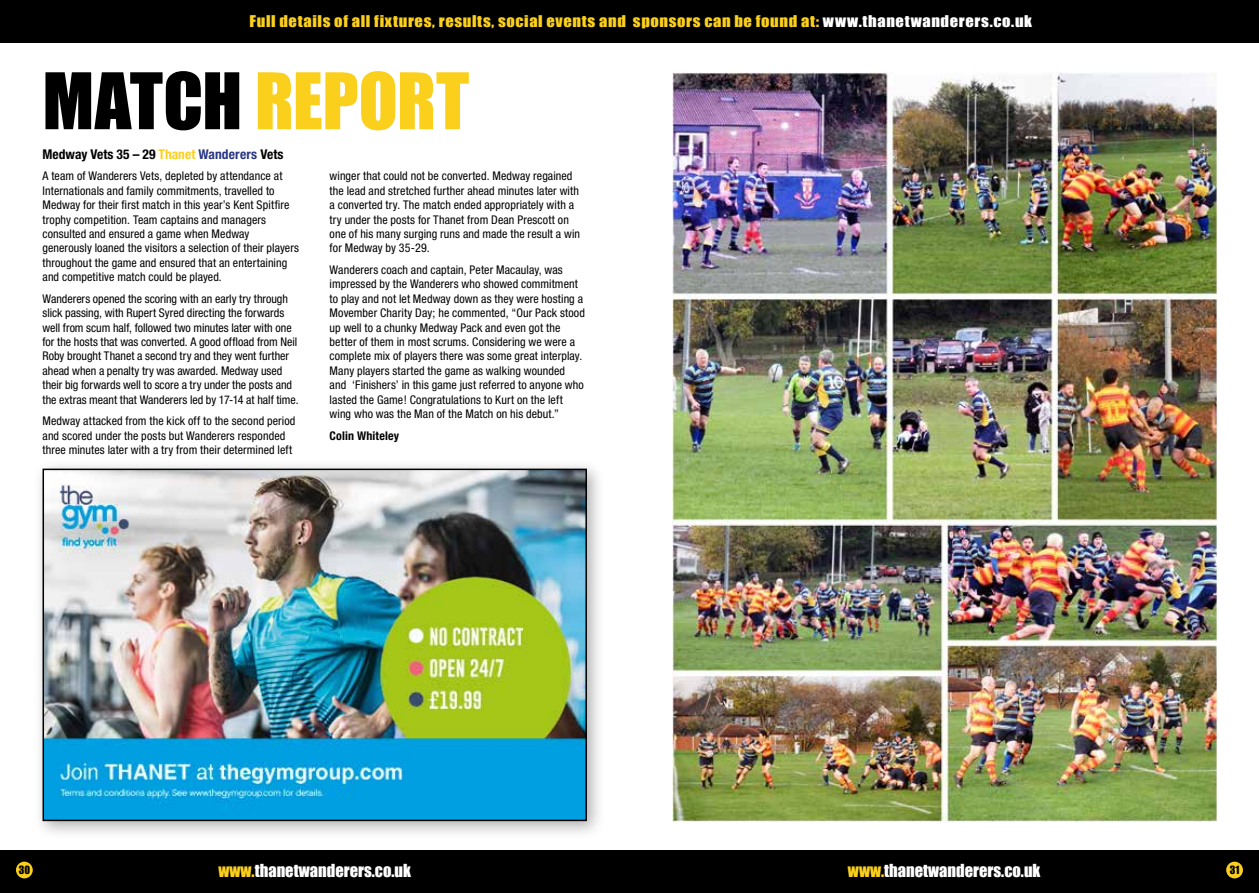
<style>
.page{position:relative;width:1259px;height:893px;background:#fff}
.page>*{position:absolute;margin:0;border:0;box-sizing:border-box;transform-origin:0 0}
.t1{font:72px "Impact";letter-spacing:-.005em;color:#fbd01d}
.t2{font:16.5px "Impact";color:#fff}
.t3{font:14.85px "Impact";letter-spacing:.035em;color:#fbd01d;scale:1.11 1}
.t4{font:700 condensed 13.5px "Helvetica Neue";letter-spacing:.005em;color:#000}
.t5{font:condensed 12px/14.4px "Helvetica Neue";letter-spacing:.005em;color:#000}
.t6{font:700 condensed 12px "Helvetica Neue";letter-spacing:.015em;color:#000}
.t7{font:10.5px "Impact";color:#000}
.s1{color:#fff}
.s2{color:#000}
.s3{color:#fbd01d}
.s4{color:#283583}
</style>
<div class="page">
<div style="left:33px;top:459px;width:573px;height:380px;background:#000;opacity:.31"></div>
<img style="left:46px;top:472px;width:538px;height:346px">
<div style="left:43px;top:469px;width:544px;height:352px;border:2px solid #000"></div>
<img style="left:672px;top:72px;width:544px;height:749px">
<div style="left:0;top:0;width:1259px;height:43px;background:#000"></div>
<div style="left:0;top:850px;width:1259px;height:43px;background:#000"></div>
<div style="left:16px;top:862px;width:17px;height:16px;background:#fbd01d;border-radius:50%"></div>
<div style="left:1226px;top:862px;width:17px;height:16px;background:#fbd01d;border-radius:50%"></div>
<p class="t3" style="left:250px;top:9px;width:706px">Full details of all fixtures, results, social events and sponsors can be found at: <span class="s1">www.thanetwanderers.co.uk</span></p>
<h1 class="t1" style="left:43px;top:45px;width:428px"><span class="s2">MATCH</span> REPORT</h1>
<p class="t4" style="left:43px;top:146px;width:242px">Medway Vets 35 – 29 <span class="s3">Thanet</span> <span class="s4">Wanderers</span> Vets</p>
<p class="t5" style="left:43px;top:169px;width:258px">A team of Wanderers Vets, depleted by attendance at Internationals and family commitments, travelled to Medway for their first match in this year’s Kent Spitfire trophy competition. Team captains and managers consulted and ensured a game when Medway generously loaned the visitors a selection of their players throughout the game and ensured that an entertaining and competitive match could be played.</p>
<p class="t5" style="left:43px;top:291px;width:258px">Wanderers opened the scoring with an early try through slick passing, with Rupert Syred directing the forwards well from scum half, followed two minutes later with one for the hosts that was converted. A good offload from Neil Roby brought Thanet a second try and they went further ahead when a penalty try was awarded. Medway used their big forwards well to score a try under the posts and the extras meant that Wanderers led by 17-14 at half time.</p>
<p class="t5" style="left:43px;top:414px;width:254px">Medway attacked from the kick off to the second period and scored under the posts but Wanderers responded three minutes later with a try from their determined left</p>
<p class="t5" style="left:330px;top:169px;width:252px">winger that could not be converted. Medway regained the lead and stretched further ahead minutes later with a converted try. The match ended appropriately with a try under the posts for Thanet from Dean Prescott on one of his many surging runs and made the result a win for Medway by 35-29.</p>
<p class="t5" style="left:330px;top:262px;width:257px">Wanderers coach and captain, Peter Macaulay, was impressed by the Wanderers who showed commitment to play and not let Medway down as they were hosting a Movember Charity Day; he commented, “Our Pack stood up well to a chunky Medway Pack and even got the better of them in most scrums. Considering we were a complete mix of players there was some great interplay.<br>Many players started the game as walking wounded<br>and ‘Finishers’ in this game just referred to anyone who lasted the Game! Congratulations to Kurt on the left wing who was the Man of the Match on his debut.”</p>
<p class="t6" style="left:330px;top:428px;width:71px">Colin Whiteley</p>
<p class="t7" style="left:19px;top:862px;width:13px">30</p>
<h2 class="t2" style="left:218px;top:858px;width:194px"><span class="s3">www.</span>thanetwanderers.co.uk</h2>
<h2 class="t2" style="left:848px;top:858px;width:194px"><span class="s3">www.</span>thanetwanderers.co.uk</h2>
<p class="t7" style="left:1229px;top:862px;width:11px">31</p>
</div>
